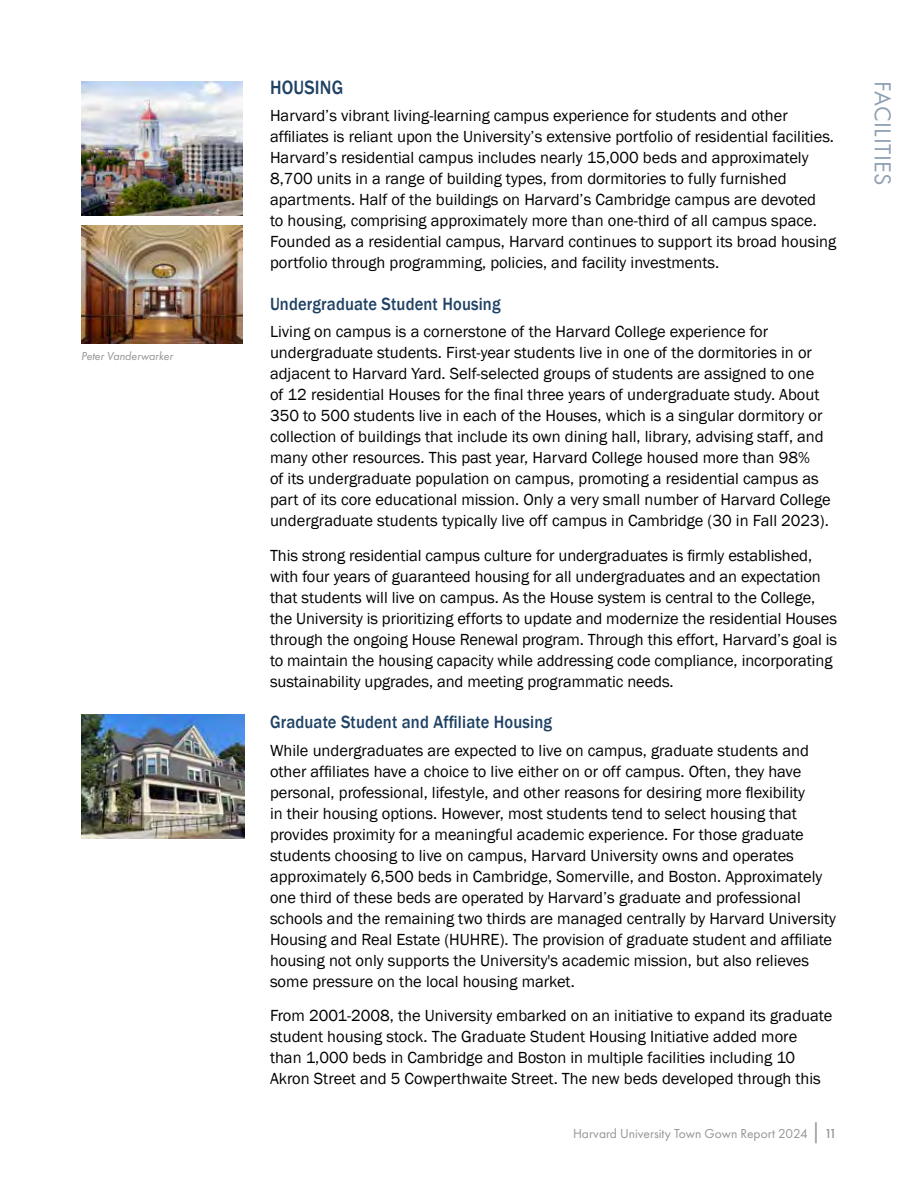
<style>
.page{position:relative;width:918px;height:1188px;background:#fff}
.page>*{position:absolute;margin:0;border:0;box-sizing:border-box;transform-origin:0 0}
.t1{font:24px "Futura PT";letter-spacing:.02em;color:#8ea0b2}
.t2{font:500 19.8px "Franklin Gothic";letter-spacing:.01em;color:#1e4164;scale:.91 1}
.t3{font:500 18.15px "Franklin Gothic";letter-spacing:.01em;color:#1e4164;scale:.91 1}
.t4{font:16.5px/21px "Franklin Gothic";color:#000}
.t5{font:13.5px "Futura PT";color:#939598}
.t6{font:italic 12px "Futura PT";letter-spacing:-.005em;color:#939598}
.s1{font-size:21px}
.s2{font-weight:500}
</style>
<div class="page">
<img style="left:81px;top:225px;width:162px;height:119px">
<img style="left:81px;top:81px;width:162px;height:134px">
<img style="left:81px;top:715px;width:164px;height:123px">
<p class="t6" style="left:81px;top:349px;width:93px">Peter Vanderwarker</p>
<p class="t2" style="left:270px;top:75px;width:82px">HOUSING</p>
<p class="t4" style="left:270px;top:106px;width:568px">Harvard’s vibrant living-learning campus experience for students and other affiliates is reliant upon the University’s extensive portfolio of residential facilities.<br>Harvard’s residential campus includes nearly 15,000 beds and approximately 8,700 units in a range of building types, from dormitories to fully furnished apartments. Half of the buildings on Harvard’s Cambridge campus are devoted<br>to housing, comprising approximately more than one-third of all campus space.<br>Founded as a residential campus, Harvard continues to support its broad housing portfolio through programming, policies, and facility investments.</p>
<p class="t3" style="left:270px;top:292px;width:255px">Undergraduate Student Housing</p>
<p class="t4" style="left:270px;top:322px;width:562px">Living on campus is a cornerstone of the Harvard College experience for undergraduate students. First-year students live in one of the dormitories in or adjacent to Harvard Yard. Self-selected groups of students are assigned to one of 12 residential Houses for the final three years of undergraduate study. About 350 to 500 students live in each of the Houses, which is a singular dormitory or collection of buildings that include its own dining hall, library, advising staff, and many other resources. This past year, Harvard College housed more than 98%<br>of its undergraduate population on campus, promoting a residential campus as part of its core educational mission. Only a very small number of Harvard College undergraduate students typically live off campus in Cambridge (30 in Fall 2023).</p>
<p class="t4" style="left:270px;top:545px;width:569px">This strong residential campus culture for undergraduates is firmly established, with four years of guaranteed housing for all undergraduates and an expectation that students will live on campus. As the House system is central to the College, the University is prioritizing efforts to update and modernize the residential Houses through the ongoing House Renewal program. Through this effort, Harvard’s goal is to maintain the housing capacity while addressing code compliance, incorporating sustainability upgrades, and meeting programmatic needs.</p>
<p class="t3" style="left:270px;top:711px;width:311px">Graduate Student and Affiliate Housing</p>
<p class="t4" style="left:270px;top:740px;width:568px">While undergraduates are expected to live on campus, graduate students and other affiliates have a choice to live either on or off campus. Often, they have personal, professional, lifestyle, and other reasons for desiring more flexibility<br>in their housing options. However, most students tend to select housing that provides proximity for a meaningful academic experience. For those graduate students choosing to live on campus, Harvard University owns and operates approximately 6,500 beds in Cambridge, Somerville, and Boston. Approximately one third of these beds are operated by Harvard’s graduate and professional schools and the remaining two thirds are managed centrally by Harvard University Housing and Real Estate (HUHRE). The provision of graduate student and affiliate housing not only supports the University's academic mission, but also relieves some pressure on the local housing market.</p>
<p class="t4" style="left:270px;top:1006px;width:564px">From 2001-2008, the University embarked on an initiative to expand its graduate student housing stock. The Graduate Student Housing Initiative added more than 1,000 beds in Cambridge and Boston in multiple facilities including 10<br>Akron Street and 5 Cowperthwaite Street. The new beds developed through this</p>
<p class="t5" style="left:573px;top:1125px;width:265px">Harvard University Town Gown Report 2024 <span class="s1">|</span> <span class="s2">11</span></p>
<h1 class="t1" style="left:897px;top:81px;width:106px;rotate:90deg">FACILITIES</h1>
</div>
